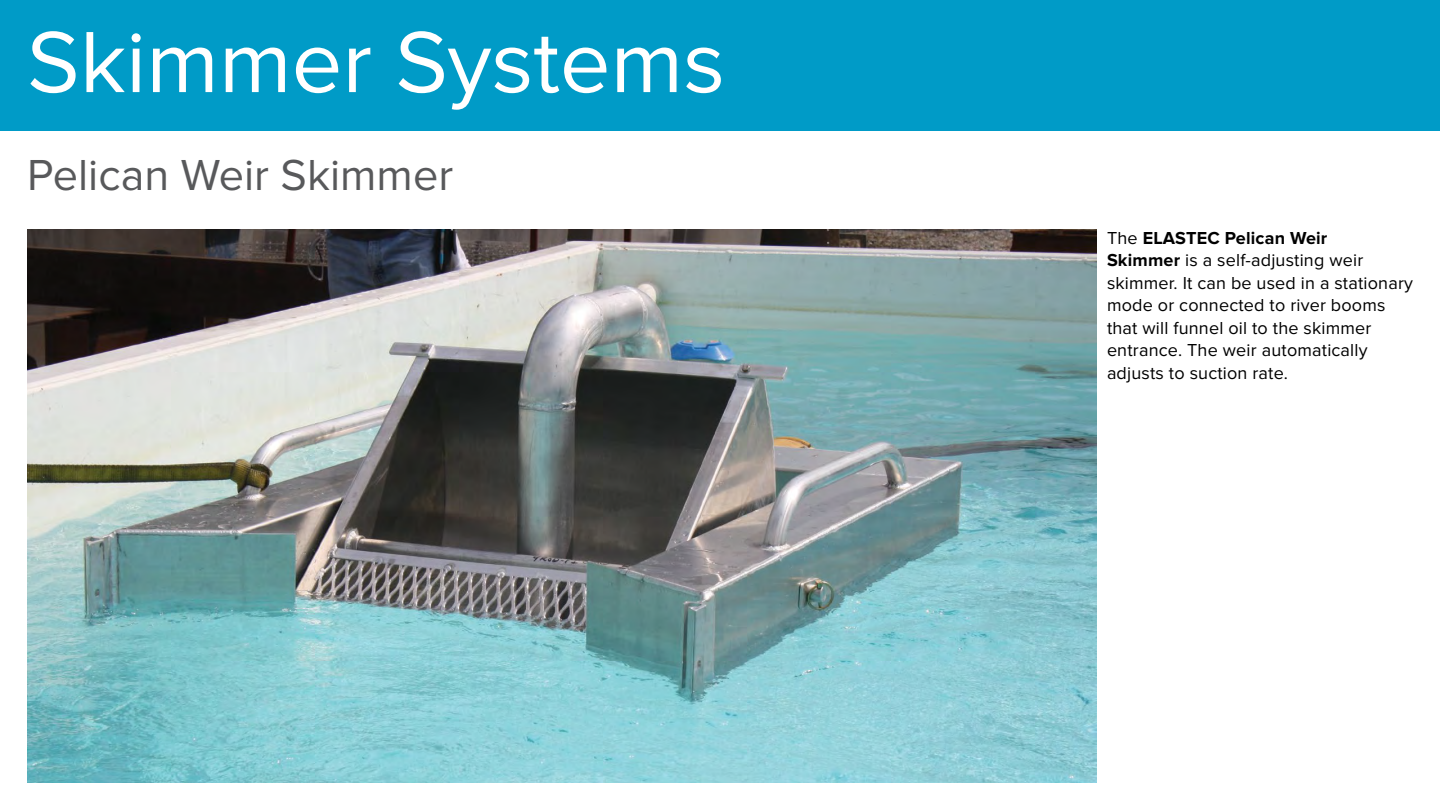
<style>
.page{position:relative;width:1440px;height:810px;background:#fff}
.page>*{position:absolute;margin:0;border:0;box-sizing:border-box;transform-origin:0 0}
.t1{font:90px "Proxima Nova";color:#fff}
.t2{font:45px "Proxima Nova";color:#58595b}
.t3{font:18px/22.5px "Proxima Nova";letter-spacing:.01em;color:#000}
.s1{font-weight:700}
</style>
<div class="page">
<div style="left:0;top:0;width:1440px;height:130px;background:#009bc7"></div>
<img style="left:27px;top:230px;width:1069px;height:553px">
<h1 class="t1" style="left:27px;top:10px;width:700px">Skimmer Systems</h1>
<h2 class="t2" style="left:27px;top:149px;width:428px">Pelican Weir Skimmer</h2>
<p class="t3" style="left:1107px;top:227px;width:308px">The <span class="s1">ELASTEC Pelican Weir<br>Skimmer</span> is a self-adjusting weir skimmer. It can be used in a stationary mode or connected to river booms that will funnel oil to the skimmer entrance. The weir automatically adjusts to suction rate.</p>
</div>
